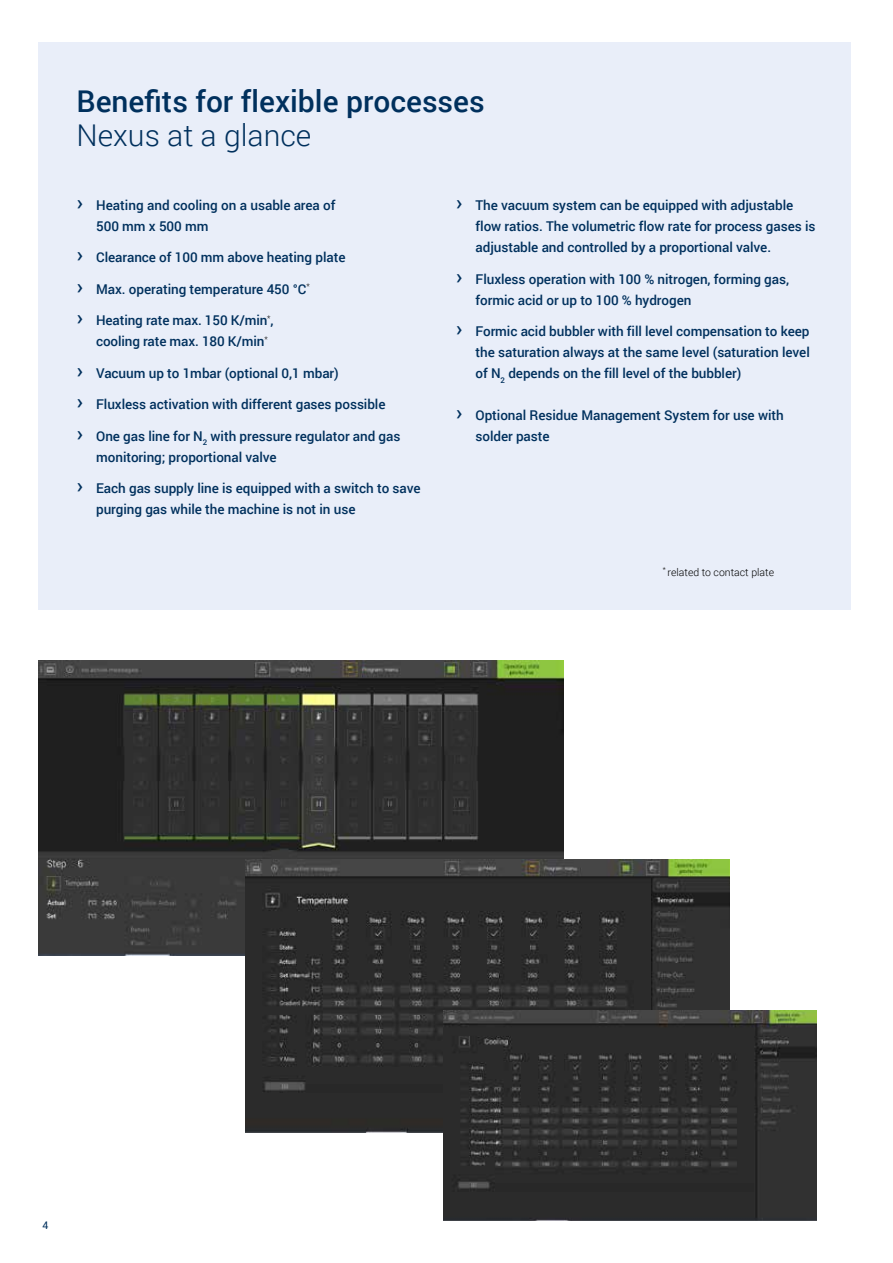
<style>
.page{position:relative;width:893px;height:1263px;background:#fff}
.page>*{position:absolute;margin:0;border:0;box-sizing:border-box;transform-origin:0 0}
.t1{font:500 30px "Roboto";color:#00305d}
.t2{font:300 30px "Roboto";color:#00305d}
.t3{font:500 13.5px/21px "Roboto";letter-spacing:-.005em;color:#00305d}
.t4{font:300 10.5px "Roboto";color:#000}
.t5{font:10.5px "Roboto";color:#00305d}
.s1{font-size:21px}
</style>
<div class="page">
<div style="left:38px;top:42px;width:812px;height:567px;background:#e9eef9"></div>
<img style="left:38px;top:660px;width:525px;height:296px">
<img style="left:246px;top:860px;width:484px;height:272px">
<img style="left:443px;top:1010px;width:373px;height:210px">
<h1 class="t1" style="left:77px;top:80px;width:410px">Benefits for flexible processes</h1>
<h1 class="t2" style="left:77px;top:115px;width:236px">Nexus at a glance</h1>
<p class="t3" style="left:96px;top:194px;width:241px;text-indent:-20px"><span class="s1">›</span> Heating and cooling on a usable area of<br>500 mm x 500 mm</p>
<p class="t3" style="left:77px;top:246px;width:270px"><span class="s1">›</span> Clearance of 100 mm above heating plate</p>
<p class="t3" style="left:77px;top:278px;width:235px"><span class="s1">›</span> Max. operating temperature 450 °C<sup>*</sup></p>
<p class="t3" style="left:96px;top:309px;width:179px;text-indent:-19px"><span class="s1">›</span> Heating rate max. 150 K/min<sup>*</sup>, cooling rate max. 180 K/min<sup>*</sup></p>
<p class="t3" style="left:77px;top:362px;width:264px"><span class="s1">›</span> Vacuum up to 1mbar (optional 0,1 mbar)</p>
<p class="t3" style="left:77px;top:393px;width:310px"><span class="s1">›</span> Fluxless activation with different gases possible</p>
<p class="t3" style="left:96px;top:425px;width:306px;text-indent:-20px"><span class="s1">›</span> One gas line for N<sub>2</sub> with pressure regulator and gas monitoring; proportional valve</p>
<p class="t3" style="left:96px;top:477px;width:326px;text-indent:-19px"><span class="s1">›</span> Each gas supply line is equipped with a switch to save purging gas while the machine is not in use</p>
<p class="t3" style="left:476px;top:195px;width:341px;text-indent:-20px"><span class="s1">›</span> The vacuum system can be equipped with adjustable flow ratios. The volumetric flow rate for process gases is adjustable and controlled by a proportional valve.</p>
<p class="t3" style="left:476px;top:268px;width:315px;text-indent:-20px"><span class="s1">›</span> Fluxless operation with 100 % nitrogen, forming gas, formic acid or up to 100 % hydrogen</p>
<p class="t3" style="left:476px;top:321px;width:336px;text-align:justify;text-indent:-20px"><span class="s1">›</span> Formic acid bubbler with fill level compensation to keep the saturation always at the same level (saturation level of N<sub>2</sub> depends on the fill level of the bubbler)</p>
<p class="t3" style="left:476px;top:405px;width:310px;text-indent:-20px"><span class="s1">›</span> Optional Residue Management System for use with solder paste</p>
<p class="t4" style="left:663px;top:565px;width:113px"><sup>*</sup> related to contact plate</p>
<p class="t5" style="left:43px;top:1218px;width:7px">4</p>
</div>
